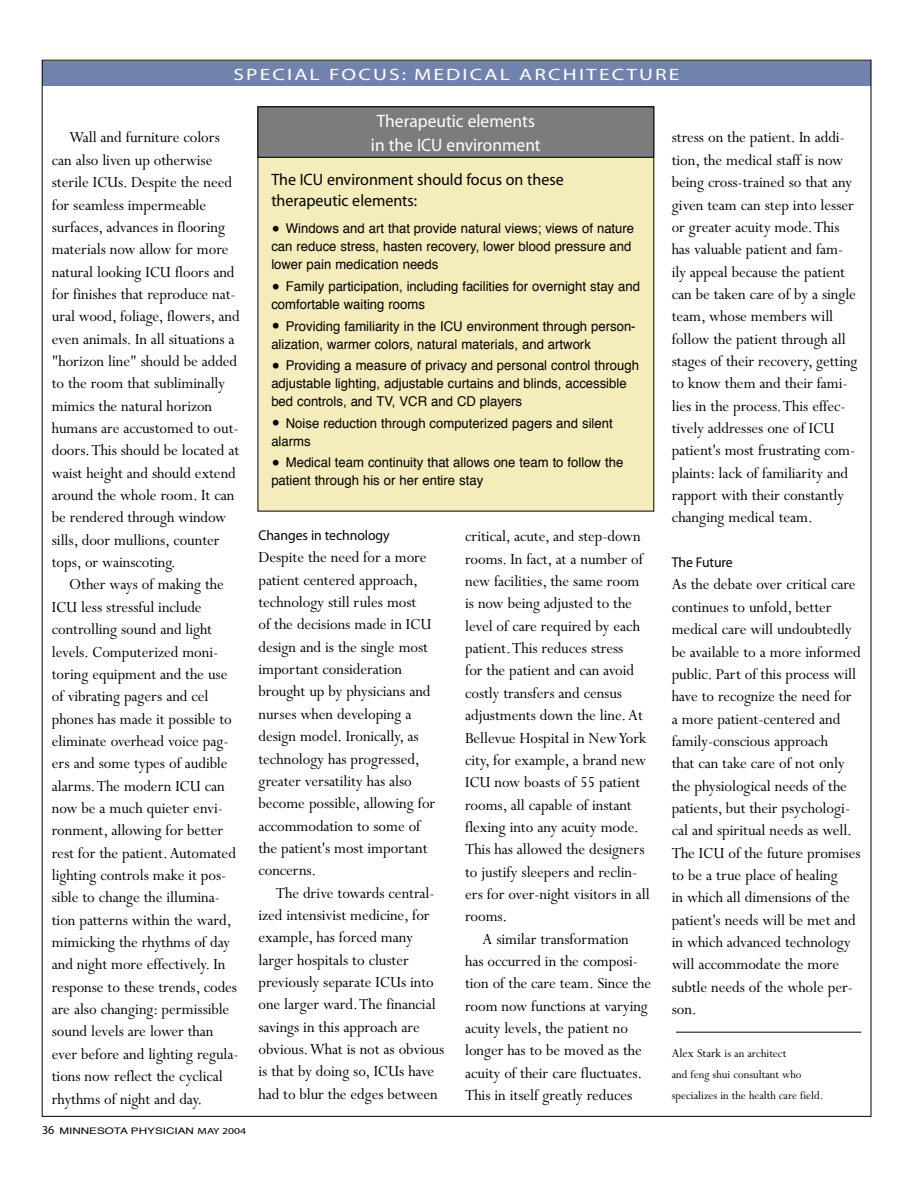
<style>
.page{position:relative;width:918px;height:1188px;background:#fff}
.page>*{position:absolute;margin:0;border:0;box-sizing:border-box;transform-origin:0 0}
.t1{font:900 18px/24px "LB Helvetica";color:#fff;text-align:center}
.t2{font:17.25px/22.4px "Perpetua";letter-spacing:-.005em;color:#000}
.t3{font:italic 16.5px/21px "Helvetica";color:#000}
.t4{font:900 16.5px "LB Helvetica";letter-spacing:.1em;color:#fff;scale:1.3 1}
.t5{font:900 14.25px "LB Helvetica";letter-spacing:-.005em;color:#000}
.t6{font:13.5px/18px "Helvetica";color:#000}
.t7{font:12.75px/21px "Perpetua";color:#000}
.t8{font:9px "Helvetica";color:#000;scale:1.3 1}
.s1{font-size:13.5px}
.s2{font-family:"Gill Sans";font-weight:800;font-size:18px}
.s3{font-family:"LB Helvetica";font-weight:900;font-size:12px}
.s4{font-family:"LB Helvetica";font-weight:900}
</style>
<div class="page">
<div style="left:42px;top:61px;width:829px;height:25px;background:#7182ac"></div>
<div style="left:258px;top:107px;width:396px;height:404px;background:#f4ecba"></div>
<div style="left:258px;top:107px;width:396px;height:50px;background:#7c7c7c"></div>
<hr style="left:676px;top:1032px;width:185px;height:1px;background:#000">
<p class="t4" style="left:234px;top:66px;width:345px">SPECIAL FOCUS: MEDICAL ARCHITECTURE</p>
<p class="t1" style="left:371px;top:110px;width:171px">Therapeutic elements in the ICU environment</p>
<p class="t2" style="left:52px;top:127px;width:189px;text-indent:17px">Wall and furniture colors can also liven up otherwise sterile ICUs. Despite the need for seamless impermeable surfaces, advances in flooring materials now allow for more natural looking ICU floors and for finishes that reproduce nat&shy;ural wood, foliage, flowers, and even animals. In all situations a "horizon line" should be added to the room that subliminally mimics the natural horizon humans are accustomed to out&shy;doors. This should be located at waist height and should extend around the whole room. It can be rendered through window sills, door mullions, counter tops, or wainscoting.</p>
<p class="t2" style="left:52px;top:574px;width:188px;text-indent:17px">Other ways of making the<br>ICU less stressful include controlling sound and light levels. Computerized moni&shy;toring equipment and the use of vibrating pagers and cel phones has made it possible to eliminate overhead voice pag&shy;ers and some types of audible alarms. The modern ICU can now be a much quieter envi&shy;ronment, allowing for better rest for the patient. Automated lighting controls make it pos&shy;sible to change the illumina&shy;tion patterns within the ward, mimicking the rhythms of day and night more effectively. In response to these trends, codes are also changing: permissible sound levels are lower than ever before and lighting regula&shy;tions now reflect the cyclical rhythms of night and day.</p>
<p class="t2" style="left:672px;top:127px;width:187px">stress on the patient. In addi&shy;tion, the medical staff is now being cross-trained so that any given team can step into lesser or greater acuity mode. This has valuable patient and fam&shy;ily appeal because the patient can be taken care of by a single team, whose members will follow the patient through all stages of their recovery, getting to know them and their fami&shy;lies in the process. This effec&shy;tively addresses one of ICU patient's most frustrating com&shy;plaints: lack of familiarity and rapport with their constantly changing medical team.</p>
<p class="t5" style="left:672px;top:555px;width:63px">The Future</p>
<p class="t2" style="left:672px;top:574px;width:191px">As the debate over critical care continues to unfold, better medical care will undoubtedly be available to a more informed public. Part of this process will have to recognize the need for a more patient-centered and family-conscious approach<br>that can take care of not only the physiological needs of the patients, but their psychologi&shy;cal and spiritual needs as well.<br>The ICU of the future promises to be a true place of healing<br>in which all dimensions of the patient's needs will be met and in which advanced technology will accommodate the more subtle needs of the whole per&shy;son.</p>
<p class="t7" style="left:672px;top:1044px;width:153px"><span class="s1">Alex Stark</span> is an architect<br>and feng shui consultant who specializes in the health care field.</p>
<p class="t3" style="left:271px;top:170px;width:294px">The ICU environment should focus on these therapeutic elements:</p>
<p class="t6" style="left:271px;top:219px;width:364px"><span class="s2">•</span> Windows and art that provide natural views; views of nature can reduce stress, hasten recovery, lower blood pressure and lower pain medication needs</p>
<p class="t6" style="left:271px;top:277px;width:370px"><span class="s2">•</span> Family participation, including facilities for overnight stay and comfortable waiting rooms</p>
<p class="t6" style="left:271px;top:317px;width:366px"><span class="s2">•</span> Providing familiarity in the ICU environment through person&shy;alization, warmer colors, natural materials, and artwork</p>
<p class="t6" style="left:271px;top:356px;width:369px"><span class="s2">•</span> Providing a measure of privacy and personal control through adjustable lighting, adjustable curtains and blinds, accessible bed controls, and TV, VCR and CD players</p>
<p class="t6" style="left:271px;top:414px;width:343px"><span class="s2">•</span> Noise reduction through computerized pagers and silent alarms</p>
<p class="t6" style="left:271px;top:453px;width:353px"><span class="s2">•</span> Medical team continuity that allows one team to follow the patient through his or her entire stay</p>
<p class="t5" style="left:258px;top:528px;width:133px">Changes in technology</p>
<p class="t2" style="left:258px;top:547px;width:178px">Despite the need for a more patient centered approach, technology still rules most<br>of the decisions made in ICU design and is the single most important consideration brought up by physicians and nurses when developing a design model. Ironically, as technology has progressed, greater versatility has also become possible, allowing for accommodation to some of the patient's most important concerns.</p>
<p class="t2" style="left:258px;top:882px;width:187px;text-indent:17px">The drive towards central&shy;ized intensivist medicine, for example, has forced many larger hospitals to cluster previously separate ICUs into one larger ward. The financial savings in this approach are obvious. What is not as obvious is that by doing so, ICUs have had to blur the edges between</p>
<p class="t2" style="left:465px;top:526px;width:186px">critical, acute, and step-down rooms. In fact, at a number of new facilities, the same room is now being adjusted to the level of care required by each patient. This reduces stress<br>for the patient and can avoid costly transfers and census adjustments down the line. At<br>Bellevue Hospital in New York city, for example, a brand new<br>ICU now boasts of 55 patient rooms, all capable of instant flexing into any acuity mode.<br>This has allowed the designers to justify sleepers and reclin&shy;ers for over-night visitors in all rooms.</p>
<p class="t2" style="left:465px;top:928px;width:188px;text-indent:17px">A similar transformation has occurred in the composi&shy;tion of the care team. Since the room now functions at varying acuity levels, the patient no longer has to be moved as the acuity of their care fluctuates.<br>This in itself greatly reduces</p>
<p class="t8" style="left:42px;top:1123px;width:159px"><span class="s3">36</span> MINNESOTA PHYSICIAN <span class="s4">MAY 2004</span></p>
</div>
